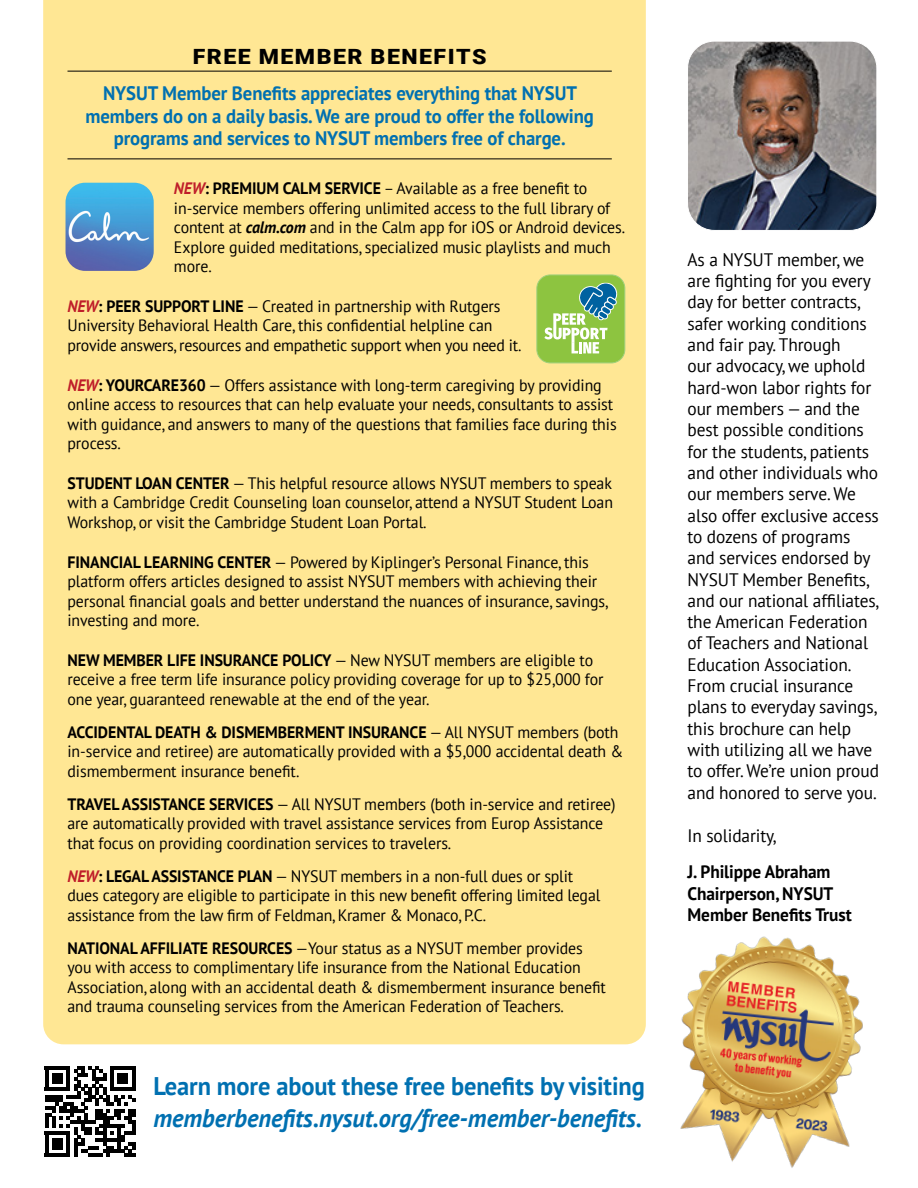
<style>
.page{position:relative;width:918px;height:1188px;background:#fff}
.page>*{position:absolute;margin:0;border:0;box-sizing:border-box;transform-origin:0 0}
.Blue_DemiHead{font:italic 700 25.5px/31.8px "PT Sans";color:#0070b1;scale:.96 1}
.Subhead_Bold_Caps_Ru{font:900 21px "Roboto";letter-spacing:.065em;color:#000;scale:1.1 1}
.Text_11_point{font:700 19.5px/22.5px "PT Sans";letter-spacing:-.005em;color:#0070b1;text-align:center;scale:.96 1}
.Text_11_point-2{font:18px/21.3px "PT Sans";letter-spacing:-.005em;color:#000;scale:.96 1}
.Text_11_point-3{font:700 18px/21.3px "PT Sans";letter-spacing:-.005em;color:#000;scale:.96 1}
.Text_11_point-4{font:16.5px/19.5px "PT Sans";letter-spacing:-.005em;color:#000;scale:.96 1}
.s1{font-weight:700;font-style:italic;color:#bf1e2a}
.s2{font-weight:700}
.s3{font-weight:700;font-style:italic}
.s4{font-style:normal}
</style>
<div class="page">
<div style="left:43px;top:0;width:603px;height:1044px;background:#ffe794"></div>
<hr style="left:68px;top:71px;width:544px;height:1px;background:#000">
<hr style="left:68px;top:159px;width:544px;height:1px;background:#000">
<img style="left:66px;top:183px;width:88px;height:88px">
<svg style="left:537px;top:275px;width:88px;height:88px"></svg>
<div style="left:536px;top:274px;width:89px;height:89px;border:1px solid #a1d078;border-radius:14px"></div>
<img style="left:643px;top:921px;width:220px;height:247px">
<svg style="left:45px;top:1066px;width:91px;height:91px"></svg>
<img style="left:689px;top:43px;width:186px;height:186px">
<div style="left:687px;top:41px;width:190px;height:190px;border:1px solid #fff;border-radius:27px"></div>
<p class="Subhead_Bold_Caps_Ru" style="left:193px;top:42px;width:269px">FREE MEMBER BENEFITS</p>
<p class="Text_11_point" style="left:85px;top:82px;width:531px">NYSUT Member Benefits appreciates everything that NYSUT members do on a daily basis. We are proud to offer the following programs and services to NYSUT members free of charge.</p>
<p class="Text_11_point-4" style="left:174px;top:178px;width:472px"><span class="s1">NEW</span><span class="s2">: PREMIUM CALM SERVICE</span> – Available as a free benefit to in-service members offering unlimited access to the full library of content at <span class="s3">calm.com</span> and in the Calm app for iOS or Android devices.<br>Explore guided meditations, specialized music playlists and much more.</p>
<p class="Text_11_point-4" style="left:68px;top:296px;width:474px"><span class="s1">NEW</span><span class="s2">: PEER SUPPORT LINE</span> — Created in partnership with Rutgers<br>University Behavioral Health Care, this confidential helpline can provide answers, resources and empathetic support when you need it.</p>
<p class="Text_11_point-4" style="left:68px;top:375px;width:574px"><span class="s1">NEW</span><span class="s2">: YOURCARE360</span> — Offers assistance with long-term caregiving by providing online access to resources that can help evaluate your needs, consultants to assist with guidance, and answers to many of the questions that families face during this process.</p>
<p class="Text_11_point-4" style="left:68px;top:473px;width:570px;text-align:justify"><span class="s2">STUDENT LOAN CENTER</span> — This helpful resource allows NYSUT members to speak with a Cambridge Credit Counseling loan counselor, attend a NYSUT Student Loan Workshop, or visit the Cambridge Student Loan Portal.</p>
<p class="Text_11_point-4" style="left:68px;top:552px;width:565px"><span class="s2">FINANCIAL LEARNING CENTER</span> — Powered by Kiplinger’s Personal Finance, this platform offers articles designed to assist NYSUT members with achieving their personal financial goals and better understand the nuances of insurance, savings, investing and more.</p>
<p class="Text_11_point-4" style="left:68px;top:650px;width:560px"><span class="s2">NEW MEMBER LIFE INSURANCE POLICY</span> — New NYSUT members are eligible to receive a free term life insurance policy providing coverage for up to $25,000 for one year, guaranteed renewable at the end of the year.</p>
<p class="Text_11_point-4" style="left:68px;top:722px;width:580px"><span class="s2">ACCIDENTAL DEATH &amp; DISMEMBERMENT INSURANCE</span> — All NYSUT members (both in-service and retiree) are automatically provided with a $5,000 accidental death &amp; dismemberment insurance benefit.</p>
<p class="Text_11_point-4" style="left:68px;top:794px;width:572px"><span class="s2">TRAVEL ASSISTANCE SERVICES</span> — All NYSUT members (both in-service and retiree) are automatically provided with travel assistance services from Europ Assistance that focus on providing coordination services to travelers.</p>
<p class="Text_11_point-4" style="left:68px;top:866px;width:557px"><span class="s1">NEW</span><span class="s2">: LEGAL ASSISTANCE PLAN</span> — NYSUT members in a non-full dues or split dues category are eligible to participate in this new benefit offering limited legal assistance from the law firm of Feldman, Kramer &amp; Monaco, P.C.</p>
<p class="Text_11_point-4" style="left:68px;top:938px;width:562px"><span class="s2">NATIONAL AFFILIATE RESOURCES</span> —Your status as a NYSUT member provides you with access to complimentary life insurance from the National Education Association, along with an accidental death &amp; dismemberment insurance benefit and trauma counseling services from the American Federation of Teachers.</p>
<p class="Blue_DemiHead" style="left:153px;top:1069px;width:513px"><span class="s4">Learn more about these free benefits by visiting </span>memberbenefits.nysut.org/free-member-benefits<span class="s4">.</span></p>
<p class="Text_11_point-2" style="left:688px;top:248px;width:201px">As a NYSUT member, we are fighting for you every day for better contracts, safer working conditions and fair pay. Through<br>our advocacy, we uphold hard-won labor rights for our members — and the best possible conditions for the students, patients and other individuals who our members serve. We also offer exclusive access to dozens of programs and services endorsed by<br>NYSUT Member Benefits, and our national affiliates, the American Federation of Teachers and National<br>Education Association.<br>From crucial insurance plans to everyday savings, this brochure can help with utilizing all we have to offer. We’re union proud and honored to serve you.</p>
<p class="Text_11_point-2" style="left:688px;top:825px;width:94px">In solidarity,</p>
<p class="Text_11_point-3" style="left:688px;top:861px;width:151px">J. Philippe Abraham</p>
<p class="Text_11_point-3" style="left:688px;top:882px;width:173px">Chairperson, NYSUT<br>Member Benefits Trust</p>
</div>
